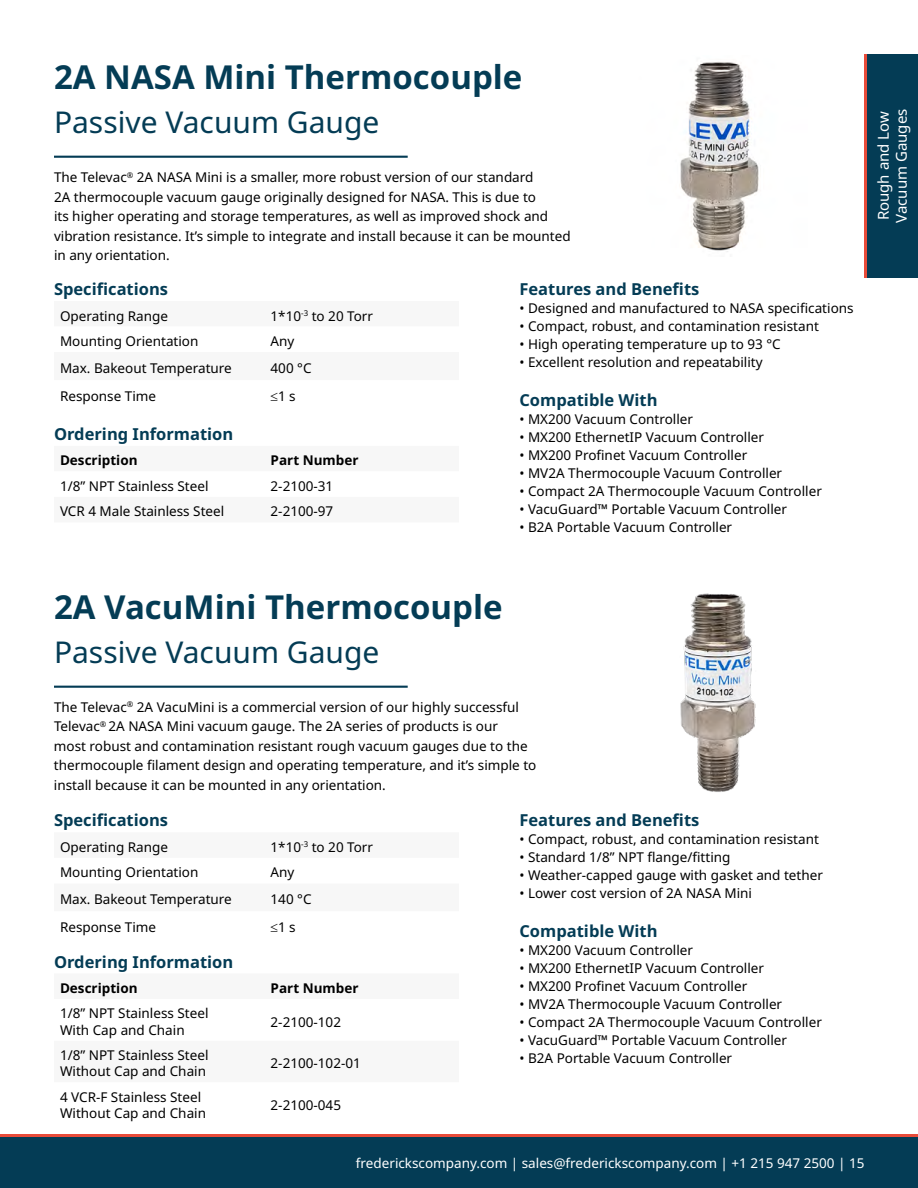
<style>
.page{position:relative;width:918px;height:1188px;background:#fff}
.page>*{position:absolute;margin:0;border:0;box-sizing:border-box;transform-origin:0 0}
.t1{font:700 33px "Noto Sans";color:#043c55}
.t2{font:30px "Noto Sans";color:#043c55}
.t3{font:700 16.5px "Noto Sans";color:#043c55}
.t4{font:15px/18px "Noto Sans";color:#fff}
.t5{font:13.5px/19.5px "Noto Sans";color:#000}
.t6{font:13.5px "Noto Sans";color:#fff}
.t7{font:700 13.5px "Noto Sans";color:#000}
</style>
<div class="page">
<div style="left:0;top:1137px;width:918px;height:51px;background:#043c55"></div>
<hr style="left:0;top:1134px;width:918px;height:3px;background:#e84b39">
<div style="left:864px;top:54px;width:54px;height:224px;background:#043c55"></div>
<hr style="left:864px;top:54px;width:3px;height:224px;background:#e84b39">
<img style="left:680px;top:62px;width:79px;height:190px">
<hr style="left:54px;top:156px;width:354px;height:2px;background:#043c55">
<img style="left:680px;top:593px;width:76px;height:199px">
<hr style="left:54px;top:686px;width:354px;height:2px;background:#043c55">
<h1 class="t1" style="left:54px;top:59px;width:470px">2A NASA Mini Thermocouple</h1>
<h2 class="t2" style="left:54px;top:105px;width:327px">Passive Vacuum Gauge</h2>
<p class="t5" style="left:54px;top:168px;width:518px">The Televac<sup>®</sup> 2A NASA Mini is a smaller, more robust version of our standard<br>2A thermocouple vacuum gauge originally designed for NASA. This is due to<br>its higher operating and storage temperatures, as well as improved shock and vibration resistance. It’s simple to integrate and install because it can be mounted in any orientation.</p>
<p class="t3" style="left:54px;top:280px;width:116px">Specifications</p>
<p class="t5" style="left:60px;top:306px;width:110px">Operating Range</p>
<p class="t5" style="left:271px;top:306px;width:104px">1*10<sup>-3</sup> to 20 Torr</p>
<p class="t5" style="left:60px;top:332px;width:140px">Mounting Orientation</p>
<p class="t5" style="left:271px;top:332px;width:25px">Any</p>
<p class="t5" style="left:60px;top:358px;width:173px">Max. Bakeout Temperature</p>
<p class="t5" style="left:271px;top:358px;width:42px">400 °C</p>
<p class="t5" style="left:60px;top:386px;width:98px">Response Time</p>
<p class="t5" style="left:271px;top:386px;width:27px">≤1 s</p>
<p class="t3" style="left:54px;top:425px;width:181px">Ordering Information</p>
<p class="t7" style="left:60px;top:453px;width:79px">Description</p>
<p class="t7" style="left:271px;top:453px;width:89px">Part Number</p>
<p class="t5" style="left:60px;top:477px;width:150px">1/8” NPT Stainless Steel</p>
<p class="t5" style="left:271px;top:477px;width:64px">2-2100-31</p>
<p class="t5" style="left:60px;top:502px;width:166px">VCR 4 Male Stainless Steel</p>
<p class="t5" style="left:271px;top:502px;width:64px">2-2100-97</p>
<p class="t3" style="left:519px;top:280px;width:181px">Features and Benefits</p>
<p class="t5" style="left:519px;top:299px;width:336px">• Designed and manufactured to NASA specifications</p>
<p class="t5" style="left:519px;top:317px;width:301px">• Compact, robust, and contamination resistant</p>
<p class="t5" style="left:519px;top:335px;width:263px">• High operating temperature up to 93 °C</p>
<p class="t5" style="left:519px;top:353px;width:245px">• Excellent resolution and repeatability</p>
<p class="t3" style="left:519px;top:391px;width:140px">Compatible With</p>
<p class="t5" style="left:519px;top:410px;width:175px">• MX200 Vacuum Controller</p>
<p class="t5" style="left:519px;top:428px;width:246px">• MX200 EthernetIP Vacuum Controller</p>
<p class="t5" style="left:519px;top:446px;width:229px">• MX200 Profinet Vacuum Controller</p>
<p class="t5" style="left:519px;top:464px;width:264px">• MV2A Thermocouple Vacuum Controller</p>
<p class="t5" style="left:519px;top:482px;width:304px">• Compact 2A Thermocouple Vacuum Controller</p>
<p class="t5" style="left:519px;top:500px;width:269px">• VacuGuard™ Portable Vacuum Controller</p>
<p class="t5" style="left:519px;top:518px;width:214px">• B2A Portable Vacuum Controller</p>
<p class="t4" style="left:874px;top:223px;width:116px;rotate:-90deg">Rough and Low<br>Vacuum Gauges</p>
<h1 class="t1" style="left:54px;top:589px;width:450px">2A VacuMini Thermocouple</h1>
<h2 class="t2" style="left:54px;top:635px;width:327px">Passive Vacuum Gauge</h2>
<p class="t5" style="left:54px;top:697px;width:484px">The Televac<sup>®</sup> 2A VacuMini is a commercial version of our highly successful Televac<sup>®</sup> 2A NASA Mini vacuum gauge. The 2A series of products is our<br>most robust and contamination resistant rough vacuum gauges due to the thermocouple filament design and operating temperature, and it’s simple to install because it can be mounted in any orientation.</p>
<p class="t3" style="left:519px;top:811px;width:181px">Features and Benefits</p>
<p class="t5" style="left:519px;top:830px;width:301px">• Compact, robust, and contamination resistant</p>
<p class="t5" style="left:519px;top:848px;width:213px">• Standard 1/8” NPT flange/fitting</p>
<p class="t5" style="left:519px;top:866px;width:305px">• Weather-capped gauge with gasket and tether</p>
<p class="t5" style="left:519px;top:884px;width:234px">• Lower cost version of 2A NASA Mini</p>
<p class="t3" style="left:519px;top:922px;width:140px">Compatible With</p>
<p class="t5" style="left:519px;top:941px;width:175px">• MX200 Vacuum Controller</p>
<p class="t5" style="left:519px;top:959px;width:246px">• MX200 EthernetIP Vacuum Controller</p>
<p class="t5" style="left:519px;top:977px;width:229px">• MX200 Profinet Vacuum Controller</p>
<p class="t5" style="left:519px;top:995px;width:264px">• MV2A Thermocouple Vacuum Controller</p>
<p class="t5" style="left:519px;top:1013px;width:304px">• Compact 2A Thermocouple Vacuum Controller</p>
<p class="t5" style="left:519px;top:1031px;width:269px">• VacuGuard™ Portable Vacuum Controller</p>
<p class="t5" style="left:519px;top:1049px;width:214px">• B2A Portable Vacuum Controller</p>
<p class="t3" style="left:54px;top:811px;width:116px">Specifications</p>
<p class="t5" style="left:60px;top:837px;width:110px">Operating Range</p>
<p class="t5" style="left:271px;top:837px;width:104px">1*10<sup>-3</sup> to 20 Torr</p>
<p class="t5" style="left:60px;top:863px;width:140px">Mounting Orientation</p>
<p class="t5" style="left:271px;top:863px;width:25px">Any</p>
<p class="t5" style="left:60px;top:890px;width:173px">Max. Bakeout Temperature</p>
<p class="t5" style="left:271px;top:890px;width:42px">140 °C</p>
<p class="t5" style="left:60px;top:918px;width:98px">Response Time</p>
<p class="t5" style="left:271px;top:918px;width:27px">≤1 s</p>
<p class="t3" style="left:54px;top:952px;width:181px">Ordering Information</p>
<p class="t7" style="left:60px;top:980px;width:79px">Description</p>
<p class="t7" style="left:271px;top:980px;width:89px">Part Number</p>
<p class="t5" style="left:60px;top:1006px;width:150px;line-height:16.2px">1/8” NPT Stainless Steel<br>With Cap and Chain</p>
<p class="t5" style="left:271px;top:1012px;width:72px">2-2100-102</p>
<p class="t5" style="left:60px;top:1047px;width:150px;line-height:16.2px">1/8” NPT Stainless Steel<br>Without Cap and Chain</p>
<p class="t5" style="left:271px;top:1054px;width:92px">2-2100-102-01</p>
<p class="t5" style="left:60px;top:1089px;width:148px;line-height:16.2px">4 VCR-F Stainless Steel<br>Without Cap and Chain</p>
<p class="t5" style="left:271px;top:1096px;width:72px">2-2100-045</p>
<p class="t6" style="left:356px;top:1155px;width:510px">frederickscompany.com | sales@frederickscompany.com | +1 215 947 2500 | 15</p>
</div>
